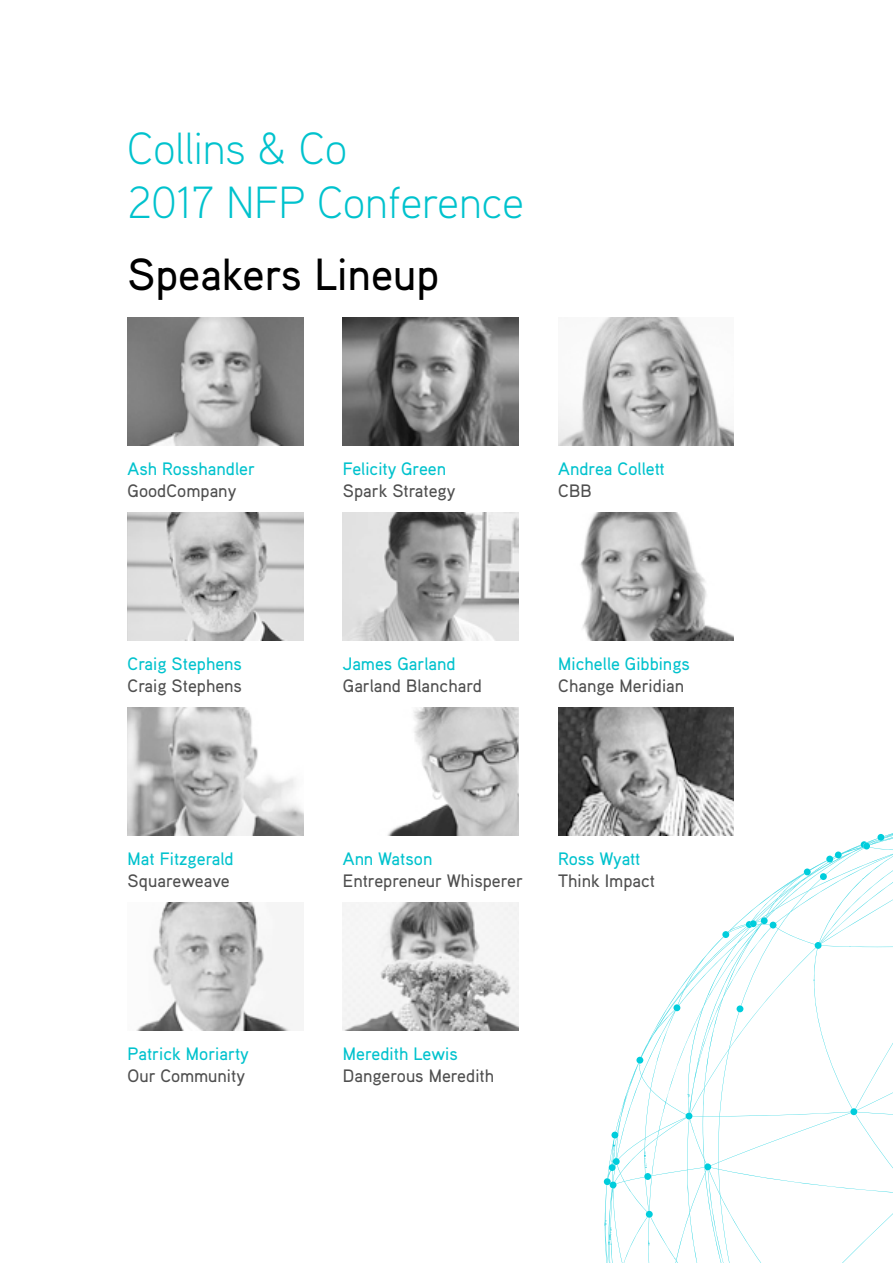
<style>
.page{position:relative;width:893px;height:1263px;background:#fff}
.page>*{position:absolute;margin:0;border:0;box-sizing:border-box;transform-origin:0 0}
.t1{font:300 45px/54px "Aaux Pro";color:#00c2cd}
.t2{font:500 45px "Aaux Pro";color:#000}
.t3{font:500 18px "Aaux Pro";color:#4f4f4f}
.t4{font:500 18px "Aaux Pro";color:#00c2cd}
.t5{font:500 18px "Aaux Pro";letter-spacing:-.02em;color:#00c2cd}
</style>
<div class="page">
<img style="left:136px;top:903px;width:157px;height:127px">
<img style="left:558px;top:708px;width:176px;height:127px">
<img style="left:128px;top:318px;width:175px;height:127px">
<img style="left:343px;top:318px;width:175px;height:127px">
<img style="left:128px;top:513px;width:175px;height:127px">
<img style="left:343px;top:513px;width:175px;height:127px">
<img style="left:558px;top:318px;width:176px;height:127px">
<img style="left:128px;top:708px;width:175px;height:127px">
<img style="left:388px;top:708px;width:130px;height:127px">
<img style="left:580px;top:513px;width:154px;height:127px">
<img style="left:343px;top:903px;width:175px;height:127px">
<svg style="left:604px;top:827px;width:289px;height:436px"></svg>
<h1 class="t1" style="left:128px;top:120px;width:398px">Collins &amp; Co<br>2017 NFP Conference</h1>
<h1 class="t2" style="left:128px;top:246px;width:313px">Speakers Lineup</h1>
<p class="t4" style="left:128px;top:457px;width:129px">Ash Rosshandler</p>
<p class="t3" style="left:128px;top:479px;width:110px">GoodCompany</p>
<p class="t4" style="left:343px;top:457px;width:105px">Felicity Green</p>
<p class="t3" style="left:343px;top:479px;width:114px">Spark Strategy</p>
<p class="t4" style="left:558px;top:457px;width:108px">Andrea Collett</p>
<p class="t3" style="left:558px;top:479px;width:35px">CBB</p>
<p class="t4" style="left:128px;top:652px;width:116px">Craig Stephens</p>
<p class="t3" style="left:128px;top:674px;width:116px">Craig Stephens</p>
<p class="t4" style="left:343px;top:652px;width:114px">James Garland</p>
<p class="t3" style="left:343px;top:674px;width:141px">Garland Blanchard</p>
<p class="t4" style="left:558px;top:652px;width:133px">Michelle Gibbings</p>
<p class="t3" style="left:558px;top:674px;width:127px">Change Meridian</p>
<p class="t4" style="left:128px;top:847px;width:108px">Mat Fitzgerald</p>
<p class="t3" style="left:128px;top:869px;width:104px">Squareweave</p>
<p class="t4" style="left:343px;top:847px;width:91px">Ann Watson</p>
<p class="t3" style="left:343px;top:869px;width:182px">Entrepreneur Whisperer</p>
<p class="t5" style="left:558px;top:847px;width:84px">Ross Wyatt</p>
<p class="t3" style="left:558px;top:869px;width:98px">Think Impact</p>
<p class="t4" style="left:128px;top:1042px;width:123px">Patrick Moriarty</p>
<p class="t3" style="left:128px;top:1064px;width:119px">Our Community</p>
<p class="t4" style="left:343px;top:1042px;width:116px">Meredith Lewis</p>
<p class="t3" style="left:343px;top:1064px;width:153px">Dangerous Meredith</p>
</div>
